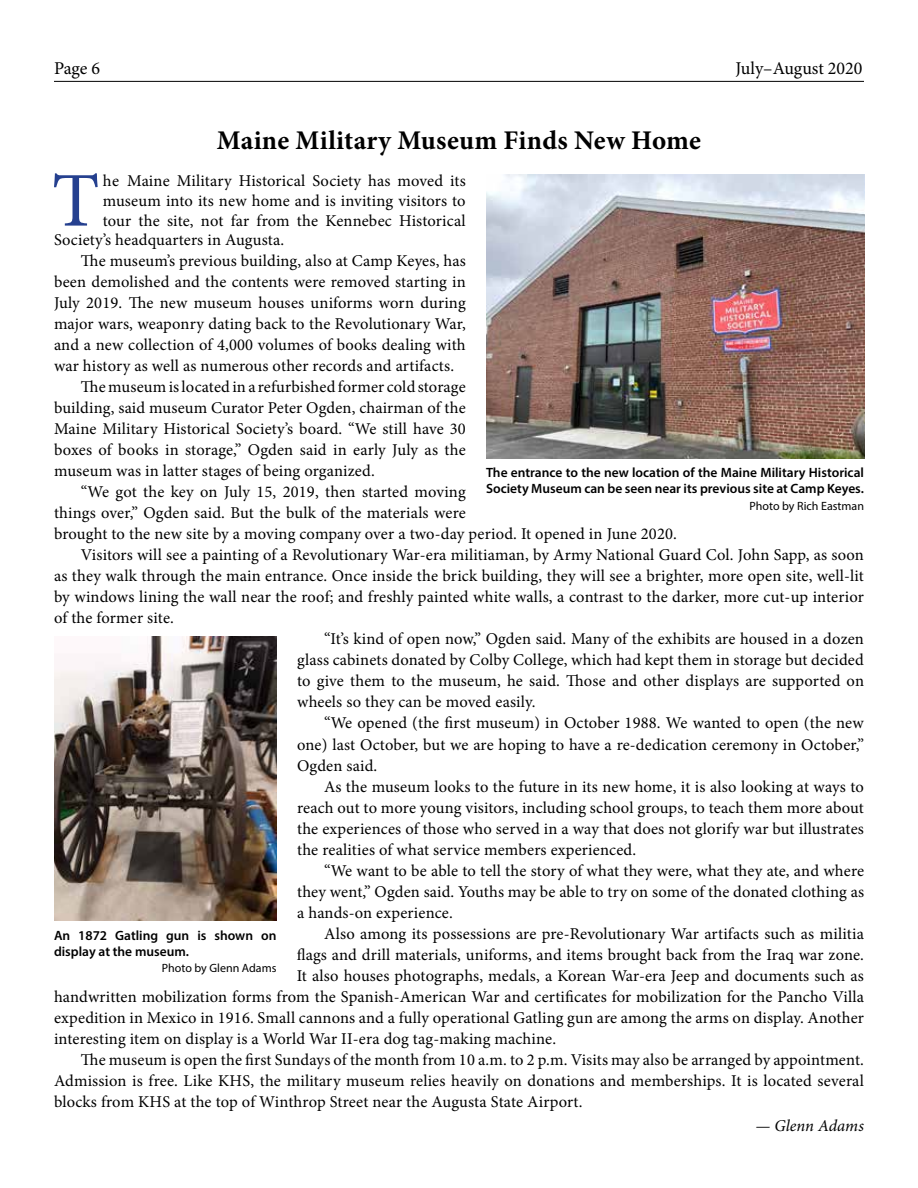
<style>
.page{position:relative;width:918px;height:1188px;background:#fff}
.page>*{position:absolute;margin:0;border:0;box-sizing:border-box;transform-origin:0 0}
.t1{font:77.4px "Minion Pro";color:#25408f}
.t2{font:700 27px "Minion Pro";letter-spacing:.01em;color:#000}
.t3{font:18px "Minion Pro";letter-spacing:-.005em;color:#000}
.t4{font:16.5px "Minion Pro";letter-spacing:.005em;color:#000}
.t5{font:italic 16.5px "Minion Pro";letter-spacing:.005em;color:#000}
.t6{font:600 13.5px/16.2px "Myriad Pro";color:#000}
.t7{font:12px "Myriad Pro";color:#000}
</style>
<div class="page">
<hr style="left:54px;top:81px;width:810px;height:1px;background:#000">
<img style="left:486px;top:175px;width:378px;height:284px">
<img style="left:54px;top:636px;width:223px;height:285px">
<p class="t3" style="left:54px;top:56px;width:48px">Page 6</p>
<p class="t3" style="left:736px;top:56px;width:128px">July–August 2020</p>
<h2 class="t2" style="left:217px;top:121px;width:486px">Maine Military Museum Finds New Home</h2>
<h1 class="t1" style="left:52px;top:149px;width:49px">T</h1>
<p class="t4" style="left:103px;top:170px;width:365px">he Maine Military Historical Society has moved its</p>
<p class="t4" style="left:103px;top:189px;width:365px">museum into its new home and is inviting visitors to</p>
<p class="t4" style="left:103px;top:209px;width:365px">tour the site, not far from the Kennebec Historical</p>
<p class="t4" style="left:54px;top:229px;width:232px">Society’s headquarters in Augusta.</p>
<p class="t4" style="left:81px;top:250px;width:386px">The museum’s previous building, also at Camp Keyes, has</p>
<p class="t4" style="left:54px;top:271px;width:413px">been demolished and the contents were removed starting in</p>
<p class="t4" style="left:54px;top:292px;width:413px">July 2019. The new museum houses uniforms worn during</p>
<p class="t4" style="left:54px;top:313px;width:413px">major wars, weaponry dating back to the Revolutionary War,</p>
<p class="t4" style="left:54px;top:334px;width:413px">and a new collection of 4,000 volumes of books dealing with</p>
<p class="t4" style="left:54px;top:355px;width:402px">war history as well as numerous other records and artifacts.</p>
<p class="t4" style="left:81px;top:376px;width:386px">The museum is located in a refurbished former cold storage</p>
<p class="t4" style="left:54px;top:397px;width:413px">building, said museum Curator Peter Ogden, chairman of the</p>
<p class="t4" style="left:54px;top:418px;width:413px">Maine Military Historical Society’s board. “We still have 30</p>
<p class="t4" style="left:54px;top:439px;width:413px">boxes of books in storage,” Ogden said in early July as the</p>
<p class="t4" style="left:54px;top:460px;width:322px">museum was in latter stages of being organized.</p>
<p class="t4" style="left:81px;top:481px;width:386px">“We got the key on July 15, 2019, then started moving</p>
<p class="t4" style="left:54px;top:502px;width:413px">things over,” Ogden said. But the bulk of the materials were</p>
<p class="t4" style="left:54px;top:523px;width:624px">brought to the new site by a moving company over a two-day period. It opened in June 2020.</p>
<p class="t4" style="left:81px;top:544px;width:784px">Visitors will see a painting of a Revolutionary War-era militiaman, by Army National Guard Col. John Sapp, as soon</p>
<p class="t4" style="left:54px;top:565px;width:811px">as they walk through the main entrance. Once inside the brick building, they will see a brighter, more open site, well-lit</p>
<p class="t4" style="left:54px;top:586px;width:811px">by windows lining the wall near the roof; and freshly painted white walls, a contrast to the darker, more cut-up interior</p>
<p class="t4" style="left:54px;top:607px;width:121px">of the former site.</p>
<p class="t4" style="left:324px;top:628px;width:541px">“It’s kind of open now,” Ogden said. Many of the exhibits are housed in a dozen</p>
<p class="t4" style="left:297px;top:649px;width:568px">glass cabinets donated by Colby College, which had kept them in storage but decided</p>
<p class="t4" style="left:297px;top:670px;width:568px">to give them to the museum, he said. Those and other displays are supported on</p>
<p class="t4" style="left:297px;top:691px;width:240px">wheels so they can be moved easily.</p>
<p class="t4" style="left:324px;top:712px;width:541px">“We opened (the first museum) in October 1988. We wanted to open (the new</p>
<p class="t4" style="left:297px;top:733px;width:568px">one) last October, but we are hoping to have a re-dedication ceremony in October,”</p>
<p class="t4" style="left:297px;top:754px;width:82px">Ogden said.</p>
<p class="t4" style="left:324px;top:775px;width:541px">As the museum looks to the future in its new home, it is also looking at ways to</p>
<p class="t4" style="left:297px;top:796px;width:568px">reach out to more young visitors, including school groups, to teach them more about</p>
<p class="t4" style="left:297px;top:817px;width:568px">the experiences of those who served in a way that does not glorify war but illustrates</p>
<p class="t4" style="left:297px;top:838px;width:341px">the realities of what service members experienced.</p>
<p class="t4" style="left:324px;top:859px;width:541px">“We want to be able to tell the story of what they were, what they ate, and where</p>
<p class="t4" style="left:297px;top:880px;width:568px">they went,” Ogden said. Youths may be able to try on some of the donated clothing as</p>
<p class="t4" style="left:297px;top:901px;width:157px">a hands-on experience.</p>
<p class="t4" style="left:324px;top:922px;width:541px">Also among its possessions are pre-Revolutionary War artifacts such as militia</p>
<p class="t4" style="left:297px;top:943px;width:569px">flags and drill materials, uniforms, and items brought back from the Iraq war zone.</p>
<p class="t4" style="left:297px;top:964px;width:569px">It also houses photographs, medals, a Korean War-era Jeep and documents such as</p>
<p class="t4" style="left:54px;top:985px;width:812px">handwritten mobilization forms from the Spanish-American War and certificates for mobilization for the Pancho Villa</p>
<p class="t4" style="left:54px;top:1006px;width:812px">expedition in Mexico in 1916. Small cannons and a fully operational Gatling gun are among the arms on display. Another</p>
<p class="t4" style="left:54px;top:1027px;width:504px">interesting item on display is a World War II-era dog tag-making machine.</p>
<p class="t4" style="left:81px;top:1048px;width:785px">The museum is open the first Sundays of the month from 10 a.m. to 2 p.m. Visits may also be arranged by appointment.</p>
<p class="t4" style="left:54px;top:1069px;width:811px">Admission is free. Like KHS, the military museum relies heavily on donations and memberships. It is located several</p>
<p class="t4" style="left:54px;top:1090px;width:530px">blocks from KHS at the top of Winthrop Street near the Augusta State Airport.</p>
<p class="t5" style="left:755px;top:1114px;width:110px">— Glenn Adams</p>
<p class="t6" style="left:486px;top:464px;width:380px">The entrance to the new location of the Maine Military Historical<br>Society Museum can be seen near its previous site at Camp Keyes.</p>
<p class="t7" style="left:750px;top:498px;width:116px">Photo by Rich Eastman</p>
<p class="t6" style="left:54px;top:927px;width:224px">An 1872 Gatling gun is shown on display at the museum.</p>
<p class="t7" style="left:162px;top:961px;width:116px">Photo by Glenn Adams</p>
</div>
